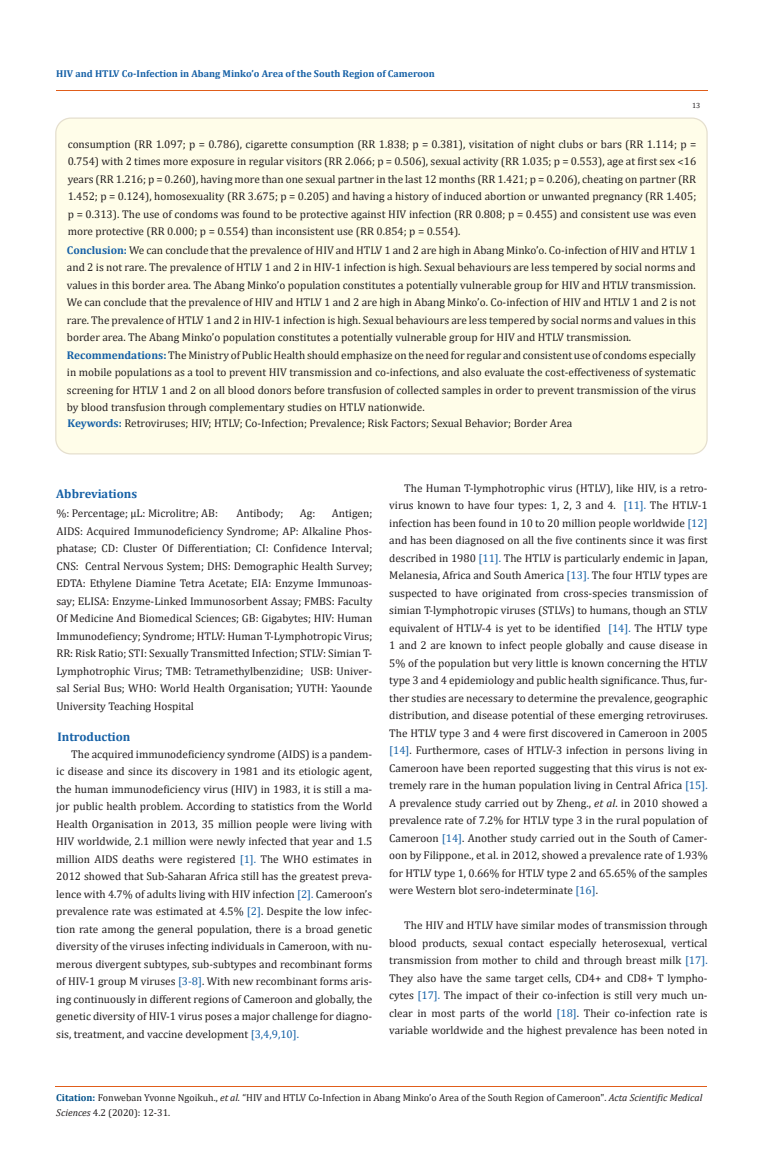
<style>
.page{position:relative;width:764px;height:1170px;background:#fff}
.page>*{position:absolute;margin:0;border:0;box-sizing:border-box;transform-origin:0 0}
.t1{font:700 12.5px "Cambria";color:#1560a6}
.t2{font:11.25px/17.5px "Cambria";color:#231f20;text-align:justify}
.t3{font:10px/15px "Cambria";color:#231f20}
.t4{font:700 10px "Cambria";color:#1560a6}
.t5{font:7.5px "Cambria";color:#231f20}
.s1{font-weight:700;color:#1560a6}
.s2{color:#1560a6}
.s3{font-style:italic}
.s4{font-weight:700;color:#035089}
</style>
<div class="page">
<hr style="left:56px;top:91px;width:651px;height:1px;background:#e05d1a">
<div style="left:56px;top:118px;width:651px;height:336px;background:#fffde9;border-radius:15px"></div>
<hr style="left:55px;top:1087px;width:651px;height:1px;background:#e05d1a">
<p class="t4" style="left:56px;top:66px;width:380px">HIV and HTLV Co-Infection in Abang Minko’o Area of the South Region of Cameroon</p>
<p class="t5" style="left:692px;top:101px;width:10px">13</p>
<p class="t2" style="left:68px;top:135px;width:630px">consumption (RR 1.097; p = 0.786), cigarette consumption (RR 1.838; p = 0.381), visitation of night clubs or bars (RR 1.114; p = 0.754) with 2 times more exposure in regular visitors (RR 2.066; p = 0.506), sexual activity (RR 1.035; p = 0.553), age at first sex ˂16 years (RR 1.216; p = 0.260), having more than one sexual partner in the last 12 months (RR 1.421; p = 0.206), cheating on partner (RR 1.452; p = 0.124), homosexuality (RR 3.675; p = 0.205) and having a history of induced abortion or unwanted pregnancy (RR 1.405; p = 0.313). The use of condoms was found to be protective against HIV infection (RR 0.808; p = 0.455) and consistent use was even more protective (RR 0.000; p = 0.554) than inconsistent use (RR 0.854; p = 0.554).</p>
<p class="t2" style="left:67px;top:241px;width:630px"><span class="s1">Conclusion:</span> We can conclude that the prevalence of HIV and HTLV 1 and 2 are high in Abang Minko’o. Co-infection of HIV and HTLV 1 and 2 is not rare. The prevalence of HTLV 1 and 2 in HIV-1 infection is high. Sexual behaviours are less tempered by social norms and values in this border area. The Abang Minko’o population constitutes a potentially vulnerable group for HIV and HTLV transmission.<br>We can conclude that the prevalence of HIV and HTLV 1 and 2 are high in Abang Minko’o. Co-infection of HIV and HTLV 1 and 2 is not rare. The prevalence of HTLV 1 and 2 in HIV-1 infection is high. Sexual behaviours are less tempered by social norms and values in this border area. The Abang Minko’o population constitutes a potentially vulnerable group for HIV and HTLV transmission.</p>
<p class="t2" style="left:67px;top:346px;width:630px"><span class="s1">Recommendations:</span> The Ministry of Public Health should emphasize on the need for regular and consistent use of condoms especially in mobile populations as a tool to prevent HIV transmission and co-infections, and also evaluate the cost-effectiveness of systematic screening for HTLV 1 and 2 on all blood donors before transfusion of collected samples in order to prevent transmission of the virus by blood transfusion through complementary studies on HTLV nationwide.</p>
<p class="t2" style="left:68px;top:414px;width:506px"><span class="s1">Keywords:</span> Retroviruses; HIV; HTLV; Co-Infection; Prevalence; Risk Factors; Sexual Behavior; Border Area</p>
<p class="t1" style="left:56px;top:485px;width:82px">Abbreviations</p>
<p class="t2" style="left:56px;top:504px;width:163px">%: Percentage; µL: Microlitre; AB:</p>
<p class="t2" style="left:236px;top:504px;width:49px">Antibody;</p>
<p class="t2" style="left:300px;top:504px;width:17px">Ag:</p>
<p class="t2" style="left:56px;top:504px;width:317px;text-indent:275px">Antigen; AIDS: Acquired Immunodeficiency Syndrome; AP: Alkaline Phos&shy;phatase; CD: Cluster Of Differentiation; CI: Confidence Interval; CNS: Central Nervous System; DHS: Demographic Health Survey; EDTA: Ethylene Diamine Tetra Acetate; EIA: Enzyme Immunoas&shy;say; ELISA: Enzyme-Linked Immunosorbent Assay; FMBS: Faculty Of Medicine And Biomedical Sciences; GB: Gigabytes; HIV: Human Immunodefiency; Syndrome; HTLV: Human T-Lymphotropic Virus; RR: Risk Ratio; STI: Sexually Transmitted Infection; STLV: Simian T-Lymphotrophic Virus; TMB: Tetramethylbenzidine; USB: Univer&shy;sal Serial Bus; WHO: World Health Organisation; YUTH: Yaounde University Teaching Hospital</p>
<p class="t1" style="left:57px;top:728px;width:75px">Introduction</p>
<p class="t2" style="left:56px;top:745px;width:317px;text-indent:15px">The acquired immunodeficiency syndrome (AIDS) is a pandem&shy;ic disease and since its discovery in 1981 and its etiologic agent, the human immunodeficiency virus (HIV) in 1983, it is still a ma&shy;jor public health problem. According to statistics from the World Health Organisation in 2013, 35 million people were living with HIV worldwide, 2.1 million were newly infected that year and 1.5 million AIDS deaths were registered <span class="s2">[1].</span> The WHO estimates in 2012 showed that Sub-Saharan Africa still has the greatest preva&shy;lence with 4.7% of adults living with HIV infection <span class="s2">[2].</span> Cameroon’s prevalence rate was estimated at 4.5% <span class="s2">[2]</span>. Despite the low infec&shy;tion rate among the general population, there is a broad genetic diversity of the viruses infecting individuals in Cameroon, with nu&shy;merous divergent subtypes, sub-subtypes and recombinant forms of HIV-1 group M viruses <span class="s2">[3-8]</span>. With new recombinant forms aris&shy;ing continuously in different regions of Cameroon and globally, the genetic diversity of HIV-1 virus poses a major challenge for diagno&shy;sis, treatment, and vaccine development <span class="s2">[3,4,9,10].</span></p>
<p class="t2" style="left:389px;top:479px;width:320px;text-indent:15px">The Human T-lymphotrophic virus (HTLV), like HIV, is a retro&shy;virus known to have four types: 1, 2, 3 and 4. <span class="s2">[11].</span> The HTLV-1 infection has been found in 10 to 20 million people worldwide <span class="s2">[12] </span>and has been diagnosed on all the five continents since it was first described in 1980 <span class="s2">[11].</span> The HTLV is particularly endemic in Japan, Melanesia, Africa and South America <span class="s2">[13].</span> The four HTLV types are suspected to have originated from cross-species transmission of simian T-lymphotropic viruses (STLVs) to humans, though an STLV equivalent of HTLV-4 is yet to be identified <span class="s2">[14].</span> The HTLV type 1 and 2 are known to infect people globally and cause disease in 5% of the population but very little is known concerning the HTLV type 3 and 4 epidemiology and public health significance. Thus, fur&shy;ther studies are necessary to determine the prevalence, geographic distribution, and disease potential of these emerging retroviruses.<br>The HTLV type 3 and 4 were first discovered in Cameroon in 2005 <span class="s2">[14]</span>. Furthermore, cases of HTLV-3 infection in persons living in Cameroon have been reported suggesting that this virus is not ex&shy;tremely rare in the human population living in Central Africa <span class="s2">[15].<br></span>A prevalence study carried out by Zheng., <span class="s3">et al</span>. in 2010 showed a prevalence rate of 7.2% for HTLV type 3 in the rural population of Cameroon <span class="s2">[14]</span>. Another study carried out in the South of Camer&shy;oon by Filippone., et al. in 2012, showed a prevalence rate of 1.93% for HTLV type 1, 0.66% for HTLV type 2 and 65.65% of the samples were Western blot sero-indeterminate <span class="s2">[16]</span>.</p>
<p class="t2" style="left:389px;top:917px;width:320px;text-indent:15px">The HIV and HTLV have similar modes of transmission through blood products, sexual contact especially heterosexual, vertical transmission from mother to child and through breast milk <span class="s2">[17].<br></span>They also have the same target cells, CD4+ and CD8+ T lympho&shy;cytes <span class="s2">[17].</span> The impact of their co-infection is still very much un&shy;clear in most parts of the world <span class="s2">[18]</span>. Their co-infection rate is variable worldwide and the highest prevalence has been noted in</p>
<p class="t3" style="left:56px;top:1090px;width:648px"><span class="s4">Citation:</span> Fonweban Yvonne Ngoikuh., <span class="s3">et al.</span> “HIV and HTLV Co-Infection in Abang Minko’o Area of the South Region of Cameroon". <span class="s3">Acta Scientific Medical<br>Sciences</span> 4.2 (2020): 12-31.</p>
</div>
